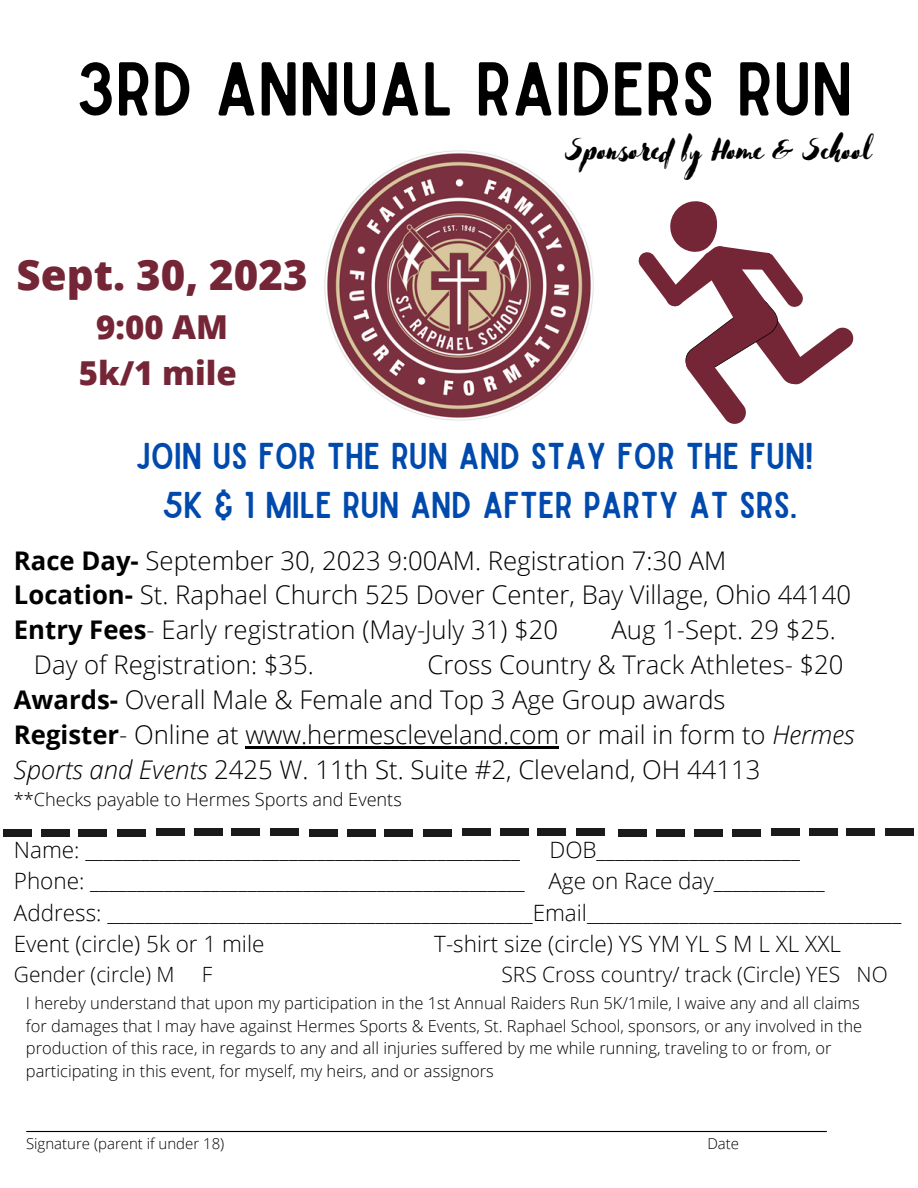
<style>
.page{position:relative;width:918px;height:1188px;background:#fff}
.page>*{position:absolute;margin:0;border:0;box-sizing:border-box;transform-origin:0 0}
.t1{font:72.75px "Sailors";color:#000}
.t2{font:800 42px "Open Sans";color:#742637}
.t3{font:36.6px "Advetime";color:#000}
.t4{font:35.7px/49.5px "Sailors";color:#004aad;text-align:center}
.t5{font:800 33px/46.2px "Open Sans";color:#742637;text-align:center}
.t6{font:300 25.65px/34.8px "Open Sans";color:#000}
.t7{font:300 22.5px/31.5px "Open Sans";color:#000}
.t8{font:300 21px "Open Sans";color:#000}
.t9{font:300 18.15px "Open Sans";color:#000}
.t10{font:300 16.5px/22.5px "Open Sans";color:#000}
.t11{font:300 15px "Open Sans";color:#000}
.s1{font-weight:700}
.s2{font-style:italic}
</style>
<div class="page">
<div style="left:3px;top:829px;width:28px;height:7px;background:#1a1a1a"></div>
<div style="left:42px;top:829px;width:28px;height:7px;background:#1a1a1a"></div>
<div style="left:79px;top:829px;width:28px;height:7px;background:#1a1a1a"></div>
<div style="left:117px;top:829px;width:29px;height:7px;background:#1a1a1a"></div>
<div style="left:156px;top:829px;width:28px;height:7px;background:#1a1a1a"></div>
<div style="left:195px;top:829px;width:28px;height:7px;background:#1a1a1a"></div>
<div style="left:232px;top:829px;width:28px;height:7px;background:#1a1a1a"></div>
<div style="left:270px;top:829px;width:29px;height:7px;background:#1a1a1a"></div>
<div style="left:309px;top:829px;width:28px;height:7px;background:#1a1a1a"></div>
<div style="left:348px;top:829px;width:28px;height:7px;background:#1a1a1a"></div>
<div style="left:385px;top:829px;width:28px;height:7px;background:#1a1a1a"></div>
<div style="left:423px;top:829px;width:29px;height:7px;background:#1a1a1a"></div>
<div style="left:462px;top:829px;width:28px;height:7px;background:#1a1a1a"></div>
<div style="left:501px;top:829px;width:28px;height:7px;background:#1a1a1a"></div>
<div style="left:538px;top:829px;width:28px;height:7px;background:#1a1a1a"></div>
<div style="left:576px;top:829px;width:29px;height:7px;background:#1a1a1a"></div>
<div style="left:618px;top:829px;width:29px;height:7px;background:#1a1a1a"></div>
<div style="left:657px;top:829px;width:28px;height:7px;background:#1a1a1a"></div>
<div style="left:694px;top:829px;width:28px;height:7px;background:#1a1a1a"></div>
<div style="left:732px;top:829px;width:29px;height:7px;background:#1a1a1a"></div>
<div style="left:771px;top:829px;width:28px;height:7px;background:#1a1a1a"></div>
<div style="left:810px;top:829px;width:28px;height:7px;background:#1a1a1a"></div>
<div style="left:847px;top:829px;width:28px;height:7px;background:#1a1a1a"></div>
<div style="left:885px;top:829px;width:29px;height:7px;background:#1a1a1a"></div>
<img style="left:324px;top:150px;width:270px;height:271px">
<hr style="left:27px;top:1131px;width:799px;height:1px;background:#000">
<svg style="left:638px;top:201px;width:216px;height:223px"></svg>
<hr style="left:245px;top:746px;width:314px;height:2px;background:#000">
<h1 class="t1" style="left:76px;top:62px;width:778px">3RD ANNUAL RAIDERS RUN</h1>
<h2 class="t2" style="left:17px;top:245px;width:293px">Sept. 30, 2023</h2>
<p class="t5" style="left:79px;top:303px;width:160px">9:00 AM<br>5k/1 mile</p>
<h3 class="t3" style="left:565px;top:124px;width:307px">Sponsored by Home &amp; School</h3>
<h3 class="t4" style="left:135px;top:432px;width:680px">JOIN US FOR THE RUN AND STAY FOR THE FUN!<br>5K &amp; 1 MILE RUN AND AFTER PARTY AT SRS.</h3>
<p class="t6" style="left:14px;top:542px;width:839px"><span class="s1">Race Day-</span> September 30, 2023 9:00AM. Registration 7:30 AM<br><span class="s1">Location-</span> St. Raphael Church 525 Dover Center, Bay Village, Ohio 44140<br><span class="s1">Entry Fees</span>- Early registration (May-July 31) $20</p>
<p class="t6" style="left:611px;top:612px;width:226px">Aug 1-Sept. 29 $25.</p>
<p class="t6" style="left:34px;top:647px;width:282px">Day of Registration: $35.</p>
<p class="t6" style="left:14px;top:647px;width:842px;text-indent:414px">Cross Country &amp; Track Athletes- $20<br><span class="s1">Awards-</span> Overall Male &amp; Female and Top 3 Age Group awards<br><span class="s1">Register</span>- Online at www.hermescleveland.com or mail in form to <span class="s2">Hermes Sports and Events</span> 2425 W. 11th St. Suite #2, Cleveland, OH 44113</p>
<p class="t9" style="left:14px;top:786px;width:389px">**Checks payable to Hermes Sports and Events</p>
<p class="t7" style="left:14px;top:833px;width:508px">Name: _______________________________________________</p>
<p class="t7" style="left:14px;top:833px;width:889px;text-indent:536px">DOB______________________<br>Phone: _______________________________________________ Age on Race day____________ Address: ______________________________________________Email__________________________________ Event (circle) 5k or 1 mile</p>
<p class="t7" style="left:434px;top:928px;width:408px">T-shirt size (circle) YS YM YL S M L XL XXL</p>
<p class="t8" style="left:14px;top:959px;width:162px">Gender (circle) M</p>
<p class="t8" style="left:202px;top:959px;width:12px">F</p>
<p class="t8" style="left:501px;top:959px;width:388px">SRS Cross country/ track (Circle) YES NO</p>
<p class="t10" style="left:26px;top:991px;width:838px">I hereby understand that upon my participation in the 1st Annual Raiders Run 5K/1mile, I waive any and all claims for damages that I may have against Hermes Sports &amp; Events, St. Raphael School, sponsors, or any involved in the production of this race, in regards to any and all injuries suffered by me while running, traveling to or from, or participating in this event, for myself, my heirs, and or assignors</p>
<p class="t11" style="left:26px;top:1133px;width:200px">Signature (parent if under 18)</p>
<p class="t11" style="left:707px;top:1133px;width:33px">Date</p>
</div>
